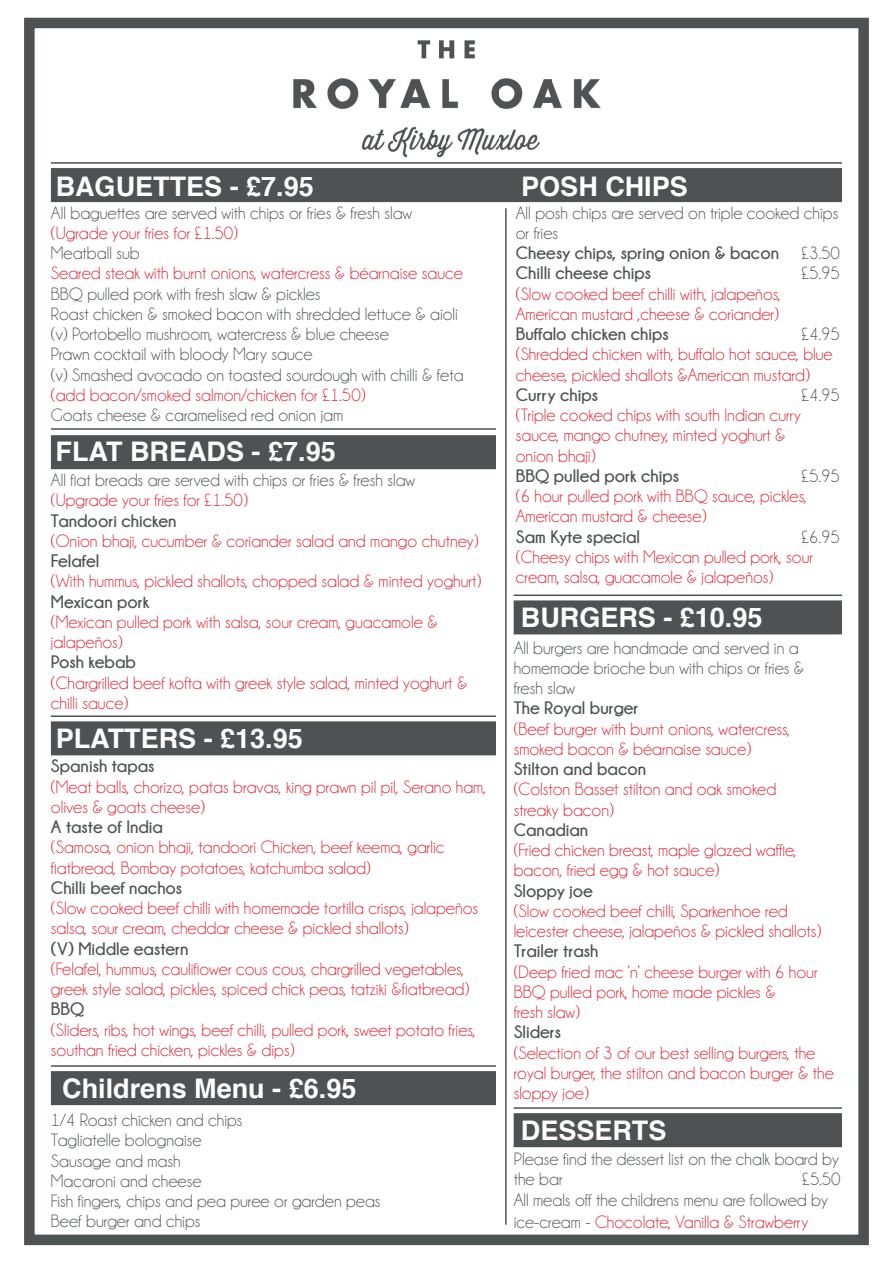
<style>
.page{position:relative;width:893px;height:1263px;background:#fff}
.page>*{position:absolute;margin:0;border:0;box-sizing:border-box;transform-origin:0 0}
.t1{font:700 27px "Helvetica";color:#fff}
.t2{font:18px/20.2px "Champagne&Limousines";color:#de2333}
.t3{font:18px/20.2px "Champagne&Limousines";color:#4e5253}
.t4{font:700 18px "Champagne&Limousines";color:#4e5253}
.t5{font:18px/21.6px "Champagne&Limousines";color:#4f5153}
.s1{font-weight:700}
.s2{color:#de2334}
</style>
<div class="page">
<div style="left:24px;top:18px;width:845px;height:1227px;border:10px solid #4e5253"></div>
<img style="left:293px;top:40px;width:308px;height:118px">
<hr style="left:51px;top:162px;width:791px;height:2px;background:#4e5253">
<hr style="left:51px;top:428px;width:445px;height:2px;background:#4e5253">
<hr style="left:51px;top:715px;width:445px;height:2px;background:#4e5253">
<hr style="left:514px;top:594px;width:328px;height:2px;background:#4e5253">
<hr style="left:514px;top:1107px;width:328px;height:2px;background:#4e5253">
<div style="left:51px;top:168px;width:791px;height:34px;background:#4e5253"></div>
<div style="left:51px;top:435px;width:445px;height:34px;background:#4e5253;border:2px solid #4e5253"></div>
<div style="left:51px;top:721px;width:445px;height:34px;background:#4e5253;border:2px solid #4e5253"></div>
<div style="left:514px;top:600px;width:328px;height:34px;background:#4e5253;border:2px solid #4e5253"></div>
<div style="left:514px;top:1113px;width:328px;height:34px;background:#4e5253;border:2px solid #4e5253"></div>
<hr style="left:505px;top:208px;width:2px;height:1017px;background:#4e5253">
<hr style="left:51px;top:1065px;width:445px;height:2px;background:#4e5253">
<div style="left:51px;top:1071px;width:445px;height:34px;background:#4e5253;border:2px solid #4e5253"></div>
<h1 class="t1" style="left:56px;top:165px;width:260px">BAGUETTES - £7.95</h1>
<h1 class="t1" style="left:521px;top:165px;width:168px">POSH CHIPS</h1>
<p class="t3" style="left:51px;top:203px;width:363px">All baguettes are served with chips or fries &amp; fresh slaw</p>
<p class="t2" style="left:51px;top:223px;width:189px">(Ugrade your fries for £1.50)</p>
<p class="t3" style="left:51px;top:243px;width:90px">Meatball sub</p>
<p class="t2" style="left:51px;top:263px;width:413px">Seared steak with burnt onions, watercress &amp; béarnaise sauce</p>
<p class="t3" style="left:51px;top:284px;width:414px">BBQ pulled pork with fresh slaw &amp; pickles<br>Roast chicken &amp; smoked bacon with shredded lettuce &amp; aioli (v) Portobello mushroom, watercress &amp; blue cheese<br>Prawn cocktail with bloody Mary sauce<br>(v) Smashed avocado on toasted sourdough with chilli &amp; feta</p>
<p class="t2" style="left:51px;top:385px;width:316px">(add bacon/smoked salmon/chicken for £1.50)</p>
<p class="t3" style="left:51px;top:405px;width:294px">Goats cheese &amp; caramelised red onion jam</p>
<h1 class="t1" style="left:56px;top:430px;width:282px">FLAT BREADS - £7.95</h1>
<p class="t3" style="left:51px;top:470px;width:366px">All flat breads are served with chips or fries &amp; fresh slaw</p>
<p class="t2" style="left:51px;top:490px;width:198px">(Upgrade your fries for £1.50)</p>
<p class="t4" style="left:51px;top:510px;width:127px">Tandoori chicken</p>
<p class="t2" style="left:51px;top:531px;width:429px">(Onion bhaji, cucumber &amp; coriander salad and mango chutney)</p>
<p class="t4" style="left:51px;top:551px;width:50px">Felafel</p>
<p class="t2" style="left:51px;top:571px;width:432px">(With hummus, pickled shallots, chopped salad &amp; minted yoghurt)</p>
<p class="t4" style="left:51px;top:591px;width:100px">Mexican pork</p>
<p class="t2" style="left:51px;top:612px;width:388px">(Mexican pulled pork with salsa, sour cream, guacamole &amp; jalapeños)</p>
<p class="t4" style="left:51px;top:652px;width:87px">Posh kebab</p>
<p class="t2" style="left:51px;top:673px;width:418px">(Chargrilled beef kofta with greek style salad, minted yoghurt &amp; chilli sauce)</p>
<h1 class="t1" style="left:56px;top:717px;width:249px">PLATTERS - £13.95</h1>
<p class="t4" style="left:51px;top:756px;width:105px">Spanish tapas</p>
<p class="t2" style="left:51px;top:777px;width:437px">(Meat balls, chorizo, patas bravas, king prawn pil pil, Serano ham, olives &amp; goats cheese)</p>
<p class="t4" style="left:51px;top:817px;width:114px">A taste of India</p>
<p class="t2" style="left:51px;top:837px;width:395px">(Samosa, onion bhaji, tandoori Chicken, beef keema, garlic flatbread, Bombay potatoes, katchumba salad)</p>
<p class="t4" style="left:51px;top:878px;width:133px">Chilli beef nachos</p>
<p class="t2" style="left:51px;top:898px;width:429px">(Slow cooked beef chilli with homemade tortilla crisps, jalapeños salsa, sour cream, cheddar cheese &amp; pickled shallots)</p>
<p class="t4" style="left:51px;top:938px;width:139px">(V) Middle eastern</p>
<p class="t2" style="left:51px;top:959px;width:420px">(Felafel, hummus, cauliflower cous cous, chargrilled vegetables, greek style salad, pickles, spiced chick peas, tatziki &amp;flatbread)</p>
<p class="t4" style="left:51px;top:999px;width:35px">BBQ</p>
<p class="t2" style="left:51px;top:1020px;width:426px">(Sliders, ribs, hot wings, beef chilli, pulled pork, sweet potato fries, southan fried chicken, pickles &amp; dips)</p>
<h1 class="t1" style="left:62px;top:1067px;width:296px">Childrens Menu - £6.95</h1>
<p class="t3" style="left:51px;top:1110px;width:331px">1/4 Roast chicken and chips<br>Tagliatelle bolognaise<br>Sausage and mash<br>Macaroni and cheese<br>Fish fingers, chips and pea puree or garden peas<br>Beef burger and chips</p>
<p class="t3" style="left:516px;top:203px;width:325px">All posh chips are served on triple cooked chips or fries<br><span class="s1">Cheesy chips, spring onion &amp; bacon</span> £3.50<br><span class="s1">Chilli cheese chips</span></p>
<p class="t3" style="left:801px;top:263px;width:40px">£5.95</p>
<p class="t2" style="left:516px;top:284px;width:266px">(Slow cooked beef chilli with, jalapeños,<br>American mustard ,cheese &amp; coriander)</p>
<p class="t4" style="left:516px;top:324px;width:154px">Buffalo chicken chips</p>
<p class="t3" style="left:801px;top:324px;width:40px">£4.95</p>
<p class="t2" style="left:516px;top:344px;width:318px">(Shredded chicken with, buffalo hot sauce, blue cheese, pickled shallots &amp;American mustard)</p>
<p class="t4" style="left:516px;top:385px;width:84px">Curry chips</p>
<p class="t3" style="left:801px;top:385px;width:40px">£4.95</p>
<p class="t2" style="left:516px;top:405px;width:287px">(Triple cooked chips with south Indian curry sauce, mango chutney, minted yoghurt &amp; onion bhaji)</p>
<p class="t4" style="left:516px;top:466px;width:165px">BBQ pulled pork chips</p>
<p class="t3" style="left:801px;top:466px;width:40px">£5.95</p>
<p class="t2" style="left:516px;top:486px;width:292px">(6 hour pulled pork with BBQ sauce, pickles,<br>American mustard &amp; cheese)</p>
<p class="t4" style="left:516px;top:527px;width:126px">Sam Kyte special</p>
<p class="t3" style="left:801px;top:527px;width:40px">£6.95</p>
<p class="t2" style="left:516px;top:547px;width:299px">(Cheesy chips with Mexican pulled pork, sour cream, salsa, guacamole &amp; jalapeños)</p>
<h1 class="t1" style="left:521px;top:596px;width:243px">BURGERS - £10.95</h1>
<p class="t3" style="left:514px;top:638px;width:292px">All burgers are handmade and served in a homemade brioche bun with chips or fries &amp; fresh slaw</p>
<p class="t4" style="left:514px;top:698px;width:126px">The Royal burger</p>
<p class="t2" style="left:514px;top:719px;width:278px">(Beef burger with burnt onions, watercress, smoked bacon &amp; béarnaise sauce)</p>
<p class="t4" style="left:514px;top:759px;width:134px">Stilton and bacon</p>
<p class="t2" style="left:514px;top:779px;width:264px">(Colston Basset stilton and oak smoked streaky bacon)</p>
<p class="t4" style="left:514px;top:820px;width:76px">Canadian</p>
<p class="t2" style="left:514px;top:840px;width:284px">(Fried chicken breast, maple glazed waffle, bacon, fried egg &amp; hot sauce)</p>
<p class="t4" style="left:514px;top:880px;width:81px">Sloppy joe</p>
<p class="t2" style="left:514px;top:901px;width:309px">(Slow cooked beef chilli, Sparkenhoe red leicester cheese, jalapeños &amp; pickled shallots)</p>
<p class="t4" style="left:514px;top:941px;width:86px">Trailer trash</p>
<p class="t2" style="left:514px;top:962px;width:305px">(Deep fried mac ’n’ cheese burger with 6 hour<br>BBQ pulled pork, home made pickles &amp;<br>fresh slaw)</p>
<p class="t4" style="left:514px;top:1022px;width:49px">Sliders</p>
<p class="t2" style="left:514px;top:1043px;width:322px">(Selection of 3 of our best selling burgers, the royal burger, the stilton and bacon burger &amp; the sloppy joe)</p>
<h1 class="t1" style="left:521px;top:1109px;width:147px">DESSERTS</h1>
<p class="t3" style="left:514px;top:1148px;width:327px">Please find the dessert list on the chalk board by the bar</p>
<p class="t3" style="left:802px;top:1169px;width:40px">£5.50</p>
<p class="t5" style="left:514px;top:1190px;width:316px">All meals off the childrens menu are followed by ice-cream - <span class="s2">Chocolate, Vanilla &amp; Strawberry</span></p>
</div>
